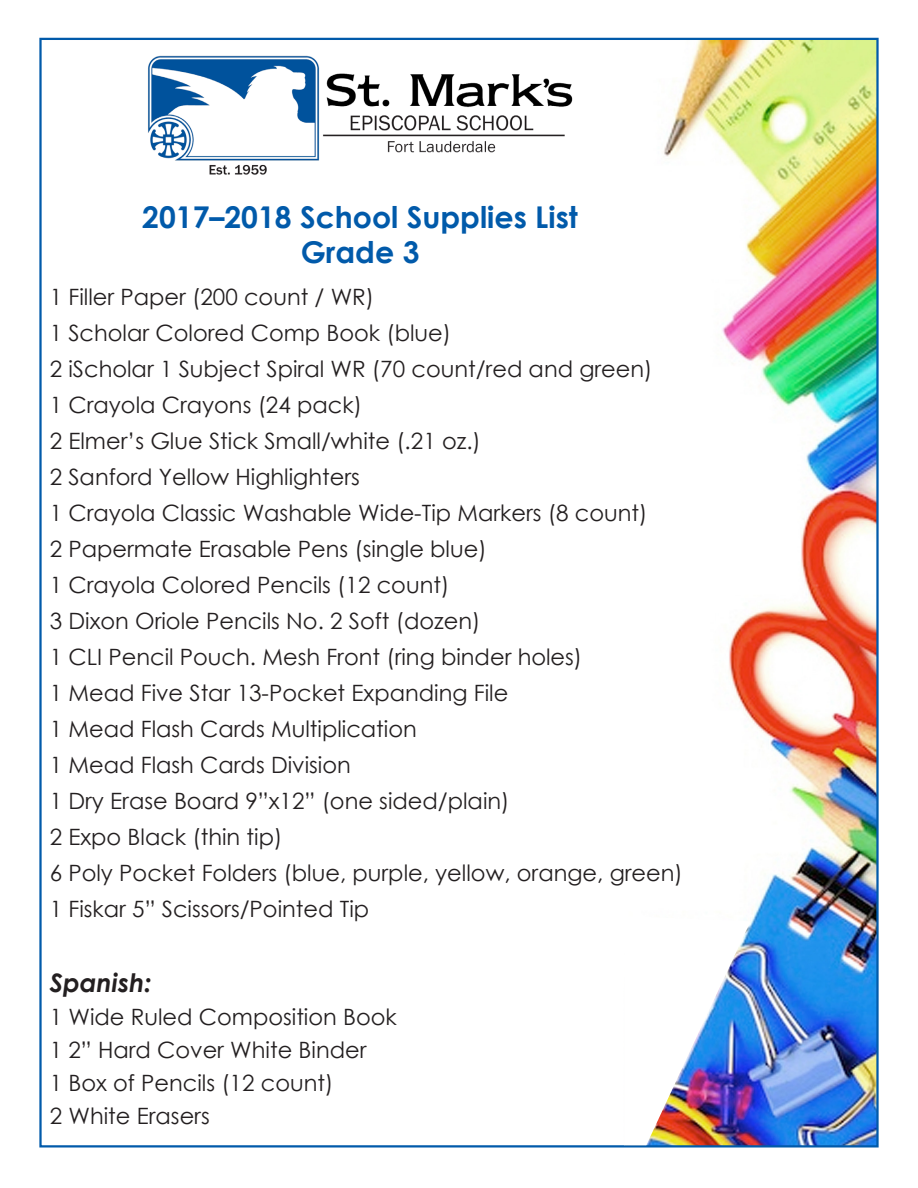
<style>
.page{position:relative;width:918px;height:1188px;background:#fff}
.page>*{position:absolute;margin:0;border:0;box-sizing:border-box;transform-origin:0 0}
.t1{font:700 30px "Century Gothic";color:#015aaa}
.t2{font:italic 700 25.5px "Century Gothic";color:#231f20}
.t3{font:22.5px "Century Gothic";color:#231f20}
</style>
<div class="page">
<img style="left:663px;top:41px;width:213px;height:1104px">
<img style="left:148px;top:55px;width:425px;height:120px">
<img style="left:646px;top:916px;width:105px;height:229px">
<p class="t1" style="left:142px;top:194px;width:437px">2017–2018 School Supplies List</p>
<p class="t1" style="left:301px;top:229px;width:120px">Grade 3</p>
<p class="t3" style="left:50px;top:281px;width:326px">1 Filler Paper (200 count / WR)</p>
<p class="t3" style="left:50px;top:317px;width:403px">1 Scholar Colored Comp Book (blue)</p>
<p class="t3" style="left:50px;top:353px;width:604px">2 iScholar 1 Subject Spiral WR (70 count/red and green)</p>
<p class="t3" style="left:50px;top:389px;width:314px">1 Crayola Crayons (24 pack)</p>
<p class="t3" style="left:50px;top:425px;width:433px">2 Elmer’s Glue Stick Small/white (.21 oz.)</p>
<p class="t3" style="left:50px;top:461px;width:312px">2 Sanford Yellow Highlighters</p>
<p class="t3" style="left:50px;top:497px;width:599px">1 Crayola Classic Washable Wide-Tip Markers (8 count)</p>
<p class="t3" style="left:50px;top:533px;width:438px">2 Papermate Erasable Pens (single blue)</p>
<p class="t3" style="left:50px;top:569px;width:401px">1 Crayola Colored Pencils (12 count)</p>
<p class="t3" style="left:50px;top:605px;width:432px">3 Dixon Oriole Pencils No. 2 Soft (dozen)</p>
<p class="t3" style="left:50px;top:641px;width:534px">1 CLI Pencil Pouch. Mesh Front (ring binder holes)</p>
<p class="t3" style="left:50px;top:677px;width:460px">1 Mead Five Star 13-Pocket Expanding File</p>
<p class="t3" style="left:50px;top:713px;width:369px">1 Mead Flash Cards Multiplication</p>
<p class="t3" style="left:50px;top:749px;width:303px">1 Mead Flash Cards Division</p>
<p class="t3" style="left:50px;top:785px;width:461px">1 Dry Erase Board 9”x12” (one sided/plain)</p>
<p class="t3" style="left:50px;top:821px;width:234px">2 Expo Black (thin tip)</p>
<p class="t3" style="left:50px;top:857px;width:635px">6 Poly Pocket Folders (blue, purple, yellow, orange, green)</p>
<p class="t3" style="left:50px;top:893px;width:321px">1 Fiskar 5” Scissors/Pointed Tip</p>
<p class="t2" style="left:50px;top:964px;width:104px">Spanish:</p>
<p class="t3" style="left:50px;top:1001px;width:349px">1 Wide Ruled Composition Book</p>
<p class="t3" style="left:50px;top:1034px;width:318px">1 2” Hard Cover White Binder</p>
<p class="t3" style="left:50px;top:1067px;width:285px">1 Box of Pencils (12 count)</p>
<p class="t3" style="left:50px;top:1100px;width:162px">2 White Erasers</p>
</div>
